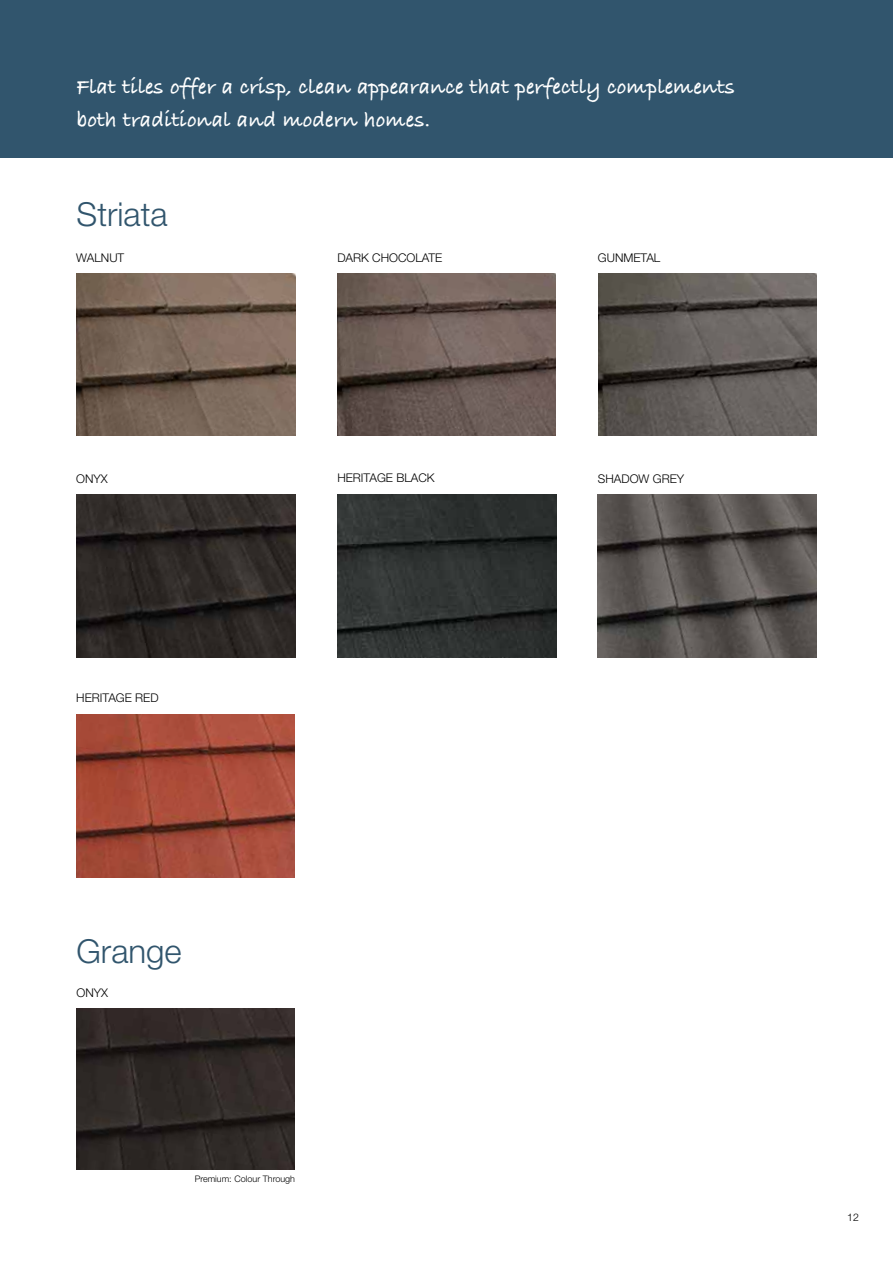
<style>
.page{position:relative;width:893px;height:1263px;background:#fff}
.page>*{position:absolute;margin:0;border:0;box-sizing:border-box;transform-origin:0 0}
.t1{font:300 33px "Helvetica Neue LT Std";color:#31556d}
.t2{font:22.5px/33px "Bradley Hand ITCTT Bold";color:#fff}
.t3{font:300 12px "Helvetica Neue LT Std";color:#000}
.t4{font:300 10.5px "Helvetica Neue LT Std";color:#000}
.t5{font:300 9px "Helvetica Neue LT Std";color:#000}
</style>
<div class="page">
<div style="left:0;top:0;width:893px;height:157px;background:#31556d"></div>
<img style="left:77px;top:1008px;width:218px;height:162px">
<img style="left:77px;top:273px;width:218px;height:163px">
<img style="left:337px;top:273px;width:219px;height:163px">
<img style="left:598px;top:273px;width:219px;height:163px">
<img style="left:77px;top:495px;width:218px;height:163px">
<img style="left:338px;top:494px;width:218px;height:163px">
<img style="left:598px;top:495px;width:218px;height:163px">
<img style="left:76px;top:715px;width:219px;height:163px">
<p class="t2" style="left:77px;top:69px;width:660px">Flat tiles offer a crisp, clean appearance that perfectly complements both traditional and modern homes.</p>
<h1 class="t1" style="left:77px;top:194px;width:93px">Striata</h1>
<p class="t3" style="left:76px;top:250px;width:42px">Walnut</p>
<p class="t3" style="left:337px;top:250px;width:107px">DARK CHOCOLATE</p>
<p class="t3" style="left:76px;top:471px;width:33px">ONYX</p>
<p class="t3" style="left:337px;top:471px;width:99px">HERITAGE BLACK</p>
<p class="t3" style="left:76px;top:691px;width:84px">HERITAGE RED</p>
<h1 class="t1" style="left:77px;top:930px;width:107px">Grange</h1>
<p class="t3" style="left:77px;top:985px;width:33px">ONYX</p>
<p class="t5" style="left:195px;top:1173px;width:102px">Premium: Colour Through</p>
<p class="t3" style="left:598px;top:250px;width:34px">Gunmetal</p>
<p class="t3" style="left:598px;top:471px;width:73px">SHADOW Grey</p>
<p class="t4" style="left:847px;top:1211px;width:13px">12</p>
</div>
